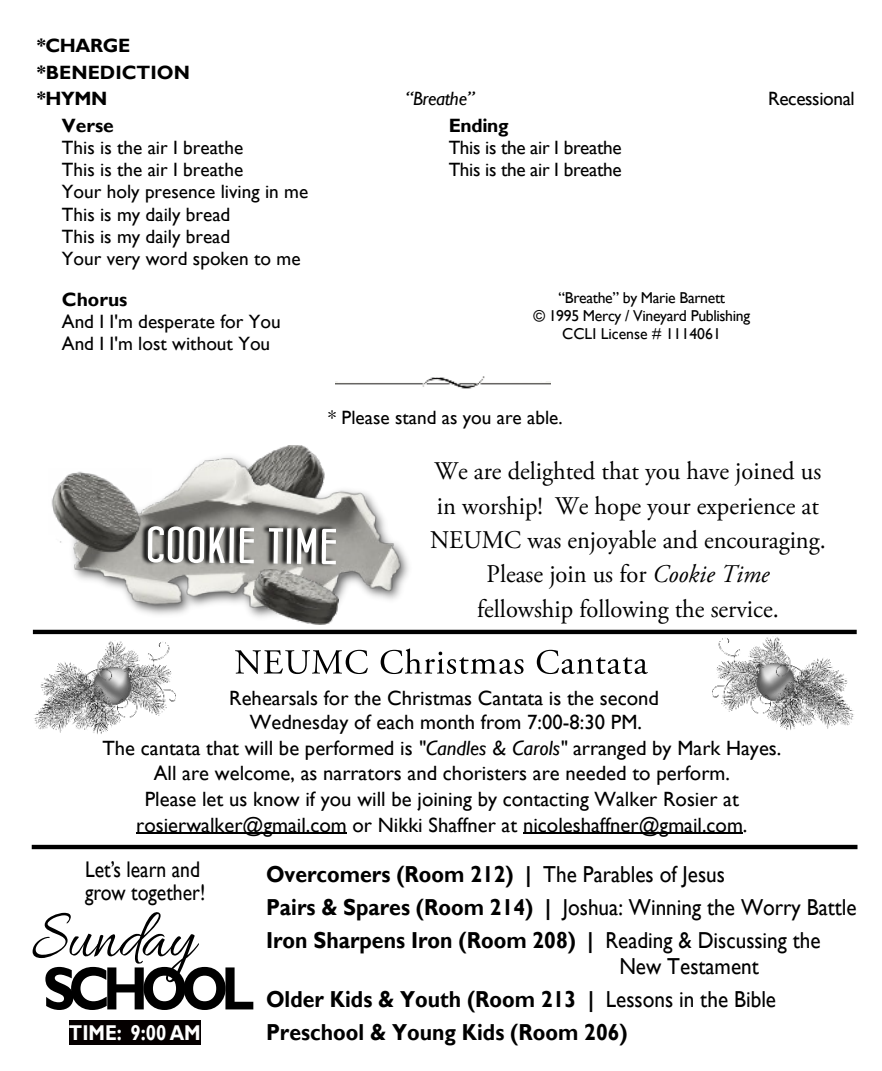
<style>
.page{position:relative;width:882px;height:1071px;background:#fff}
.page>*{position:absolute;margin:0;border:0;box-sizing:border-box;transform-origin:0 0}
.t1{font:71.92px "Allura";color:#000;scale:.84 1}
.t2{font:700 61.6px "Gill Sans";letter-spacing:-.125em;color:#000;scale:.87 1}
.t3{font:50.57px "Concurso Italian BTN Bold";color:#fff;scale:1.1 1}
.t4{font:25.38px/34.5px "Adobe Garamond Pro";color:#000;text-align:center;scale:.96 1}
.t5{font:700 23.1px/32.7px "Gill Sans";color:#000;scale:.92 1}
.t6{font:23.1px/32.7px "Gill Sans";color:#000;scale:.92 1}
.t7{font:22.57px/22.1px "Gill Sans";color:#000;scale:.87 1}
.t8{font:700 21.35px "Gill Sans";color:#fff;scale:.87 1}
.t9{font:20.65px/25.4px "Gill Sans";color:#000;text-align:center}
.t10{font:19.25px/22.2px "Gill Sans";color:#000}
.t11{font:19.25px/22.2px "Gill Sans";letter-spacing:-.02em;color:#000}
.t12{font:700 19.25px/26.2px "Gill Sans";color:#000}
.t13{font:italic 19.25px "Gill Sans";letter-spacing:-.02em;color:#000}
.t14{font:15.75px/18.2px "Gill Sans";letter-spacing:-.02em;color:#000;text-align:center}
.s1{font-style:italic}
.s2{font-weight:400}
.s3{font-weight:700}
</style>
<div class="page">
<hr style="left:136px;top:833px;width:211px;height:1px;background:#000">
<hr style="left:523px;top:833px;width:220px;height:1px;background:#000">
<img style="left:32px;top:445px;width:398px;height:190px">
<img style="left:35px;top:447px;width:378px;height:173px">
<img style="left:254px;top:582px;width:84px;height:43px">
<img style="left:336px;top:376px;width:215px;height:13px">
<img style="left:137px;top:506px;width:228px;height:76px">
<hr style="left:33px;top:630px;width:824px;height:4px;background:#000">
<img style="left:49px;top:468px;width:103px;height:89px">
<div style="left:69px;top:1020px;width:132px;height:25px;background:#050000"></div>
<hr style="left:32px;top:845px;width:826px;height:4px;background:#000">
<svg style="left:235px;top:650px;width:133px;height:24px"></svg>
<svg style="left:381px;top:648px;width:143px;height:26px"></svg>
<svg style="left:537px;top:650px;width:111px;height:24px"></svg>
<img style="left:712px;top:637px;width:142px;height:93px">
<img style="left:34px;top:641px;width:142px;height:93px">
<p class="t12" style="left:37px;top:35px;width:155px">*CHARGE *BENEDICTION *HYMN</p>
<p class="t12" style="left:62px;top:114px;width:53px">Verse</p>
<p class="t10" style="left:62px;top:138px;width:248px">This is the air I breathe<br>This is the air I breathe<br>Your holy presence living in me<br>This is my daily bread<br>This is my daily bread<br>Your very word spoken to me</p>
<p class="t12" style="left:62px;top:288px;width:67px">Chorus</p>
<p class="t10" style="left:62px;top:313px;width:220px">And I I'm desperate for You<br>And I I'm lost without You</p>
<p class="t13" style="left:406px;top:92px;width:70px">“Breathe”</p>
<p class="t11" style="left:768px;top:90px;width:88px">Recessional</p>
<p class="t12" style="left:449px;top:114px;width:61px">Ending</p>
<p class="t11" style="left:449px;top:138px;width:174px">This is the air I breathe<br>This is the air I breathe</p>
<p class="t14" style="left:533px;top:290px;width:218px">“Breathe” by Marie Barnett<br>© 1995 Mercy / Vineyard Publishing<br>CCLI License # 1114061</p>
<p class="t10" style="left:328px;top:409px;width:236px">* Please stand as you are able.</p>
<h3 class="t3" style="left:147px;top:520px;width:175px;rotate:1deg">COOKIE TIME</h3>
<p class="t4" style="left:430px;top:456px;width:414px">We are delighted that you have joined us in worship! We hope your experience at NEUMC was enjoyable and encouraging.<br>Please join us for <span class="s1">Cookie Time<br></span>fellowship following the service.</p>
<p class="t9" style="left:102px;top:688px;width:680px">Rehearsals for the Christmas Cantata is the second<br>Wednesday of each month from 7:00-8:30 PM.<br>The cantata that will be performed is <span class="s1">"Candles &amp; Carols"</span> arranged by Mark Hayes.<br>All are welcome, as narrators and choristers are needed to perform.<br>Please let us know if you will be joining by contacting Walker Rosier at rosierwalker@gmail.com or Nikki Shaffner at nicoleshaffner@gmail.com.</p>
<p class="t7" style="left:85px;top:861px;width:140px">Let’s learn and grow together!</p>
<h1 class="t1" style="left:32px;top:897px;width:195px">Sunday</h1>
<h2 class="t2" style="left:43px;top:967px;width:245px">SCHOOL</h2>
<p class="t5" style="left:266px;top:860px;width:644px">Overcomers (Room 212) | <span class="s2">The Parables of Jesus<br></span>Pairs &amp; Spares (Room 214) | <span class="s2">Joshua: Winning the Worry Battle<br></span>Iron Sharpens Iron (Room 208) | <span class="s2">Reading &amp; Discussing the</span></p>
<p class="t6" style="left:266px;top:953px;width:556px;text-indent:353px">New Testament<br><span class="s3">Older Kids &amp; Youth (Room 213 |</span> Lessons in the Bible</p>
<p class="t8" style="left:69px;top:1025px;width:153px">TIME: 9:00 AM</p>
<p class="t5" style="left:266px;top:1018px;width:395px">Preschool &amp; Young Kids (Room 206)</p>
</div>
